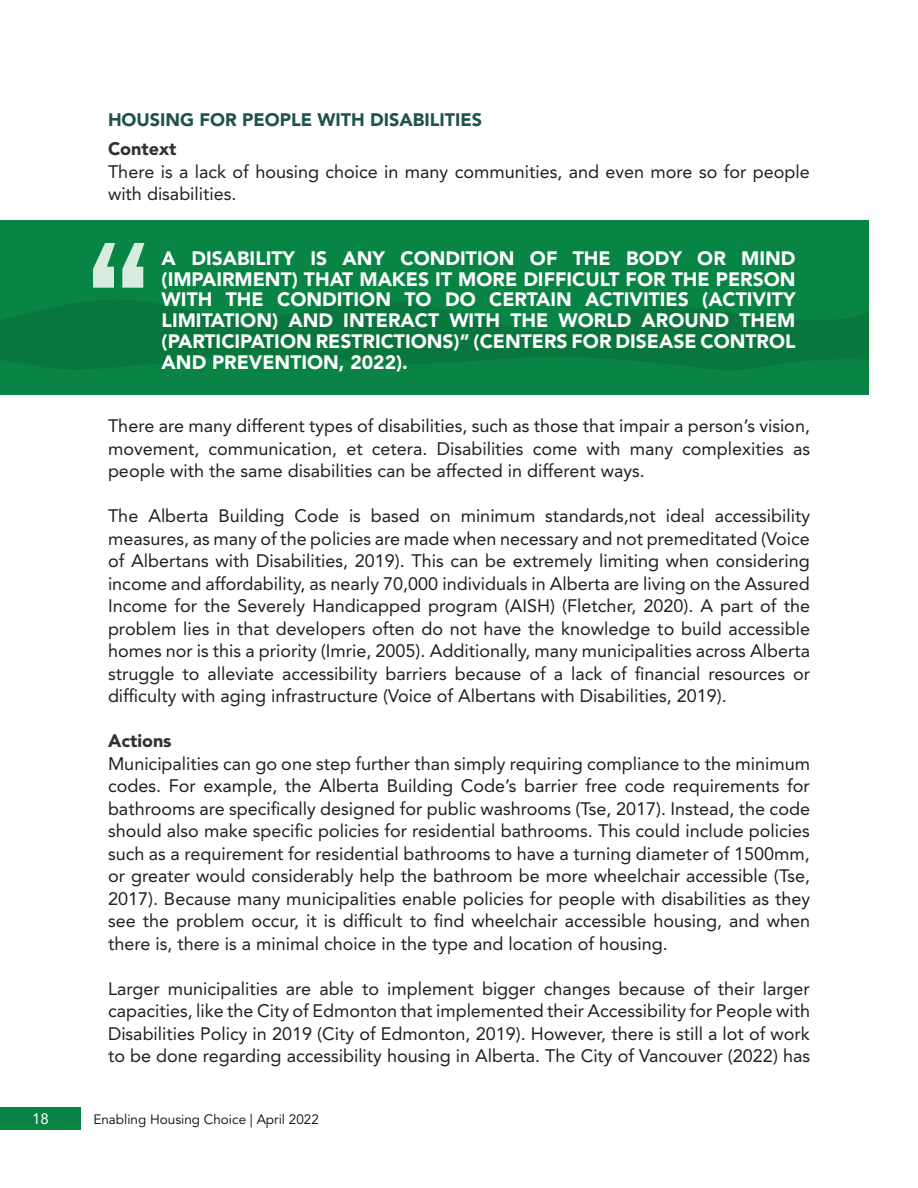
<style>
.page{position:relative;width:918px;height:1188px;background:#fff}
.page>*{position:absolute;margin:0;border:0;box-sizing:border-box;transform-origin:0 0}
.t1{font:198px "Bebas Neue";color:#fff}
.t2{font:900 19.35px/20.9px "Avenir LT Std";color:#fff;text-align:justify}
.t3{font:18px/22.5px "Avenir LT Std";color:#231f20;text-align:justify}
.t4{font:900 18px "Avenir LT Std";color:#1f514f}
.t5{font:900 18px "Avenir LT Std";color:#303131}
.t6{font:15px "Avenir LT Std";color:#fff}
.t7{font:13.5px "Avenir LT Std";color:#050305}
</style>
<div class="page">
<div style="left:0;top:1107px;width:81px;height:23px;background:#098444"></div>
<div style="left:0;top:220px;width:868px;height:175px;background:#098444"></div>
<svg style="left:0;top:350px;width:868px;height:20px"></svg>
<div style="left:0;top:254px;width:868px;height:96px;background:#09773d"></div>
<svg style="left:0;top:254px;width:868px;height:77px;fill:#088444"></svg>
<p class="t4" style="left:108px;top:109px;width:376px">HOUSING FOR PEOPLE WITH DISABILITIES</p>
<p class="t5" style="left:108px;top:138px;width:70px">Context</p>
<p class="t3" style="left:108px;top:160px;width:703px">There is a lack of housing choice in many communities, and even more so for people with disabilities.</p>
<h1 class="t1" style="left:85px;top:201px;width:68px">“</h1>
<p class="t2" style="left:162px;top:248px;width:635px">A DISABILITY IS ANY CONDITION OF THE BODY OR MIND (IMPAIRMENT) THAT MAKES IT MORE DIFFICULT FOR THE PERSON WITH THE CONDITION TO DO CERTAIN ACTIVITIES (ACTIVITY LIMITATION) AND INTERACT WITH THE WORLD AROUND THEM (PARTICIPATION RESTRICTIONS)” (CENTERS FOR DISEASE CONTROL</p>
<p class="t2" style="left:162px;top:352px;width:248px">AND PREVENTION, 2022).</p>
<p class="t3" style="left:108px;top:415px;width:704px">There are many different types of disabilities, such as those that impair a person’s vision, movement, communication, et cetera. Disabilities come with many complexities as people with the same disabilities can be affected in different ways.</p>
<p class="t3" style="left:108px;top:505px;width:704px">The Alberta Building Code is based on minimum standards,not ideal accessibility measures, as many of the policies are made when necessary and not premeditated (Voice of Albertans with Disabilities, 2019). This can be extremely limiting when considering income and affordability, as nearly 70,000 individuals in Alberta are living on the Assured Income for the Severely Handicapped program (AISH) (Fletcher, 2020). A part of the problem lies in that developers often do not have the knowledge to build accessible homes nor is this a priority (Imrie, 2005). Additionally, many municipalities across Alberta struggle to alleviate accessibility barriers because of a lack of financial resources or difficulty with aging infrastructure (Voice of Albertans with Disabilities, 2019).</p>
<p class="t5" style="left:108px;top:730px;width:65px">Actions</p>
<p class="t3" style="left:108px;top:752px;width:704px">Municipalities can go one step further than simply requiring compliance to the minimum codes. For example, the Alberta Building Code’s barrier free code requirements for bathrooms are specifically designed for public washrooms (Tse, 2017). Instead, the code should also make specific policies for residential bathrooms. This could include policies such as a requirement for residential bathrooms to have a turning diameter of 1500mm, or greater would considerably help the bathroom be more wheelchair accessible (Tse, 2017). Because many municipalities enable policies for people with disabilities as they see the problem occur, it is difficult to find wheelchair accessible housing, and when there is, there is a minimal choice in the type and location of housing.</p>
<p class="t3" style="left:108px;top:977px;width:704px">Larger municipalities are able to implement bigger changes because of their larger capacities, like the City of Edmonton that implemented their Accessibility for People with Disabilities Policy in 2019 (City of Edmonton, 2019). However, there is still a lot of work to be done regarding accessibility housing in Alberta. The City of Vancouver (2022) has</p>
<p class="t6" style="left:32px;top:1110px;width:18px">18</p>
<p class="t7" style="left:93px;top:1111px;width:227px">Enabling Housing Choice | April 2022</p>
</div>
